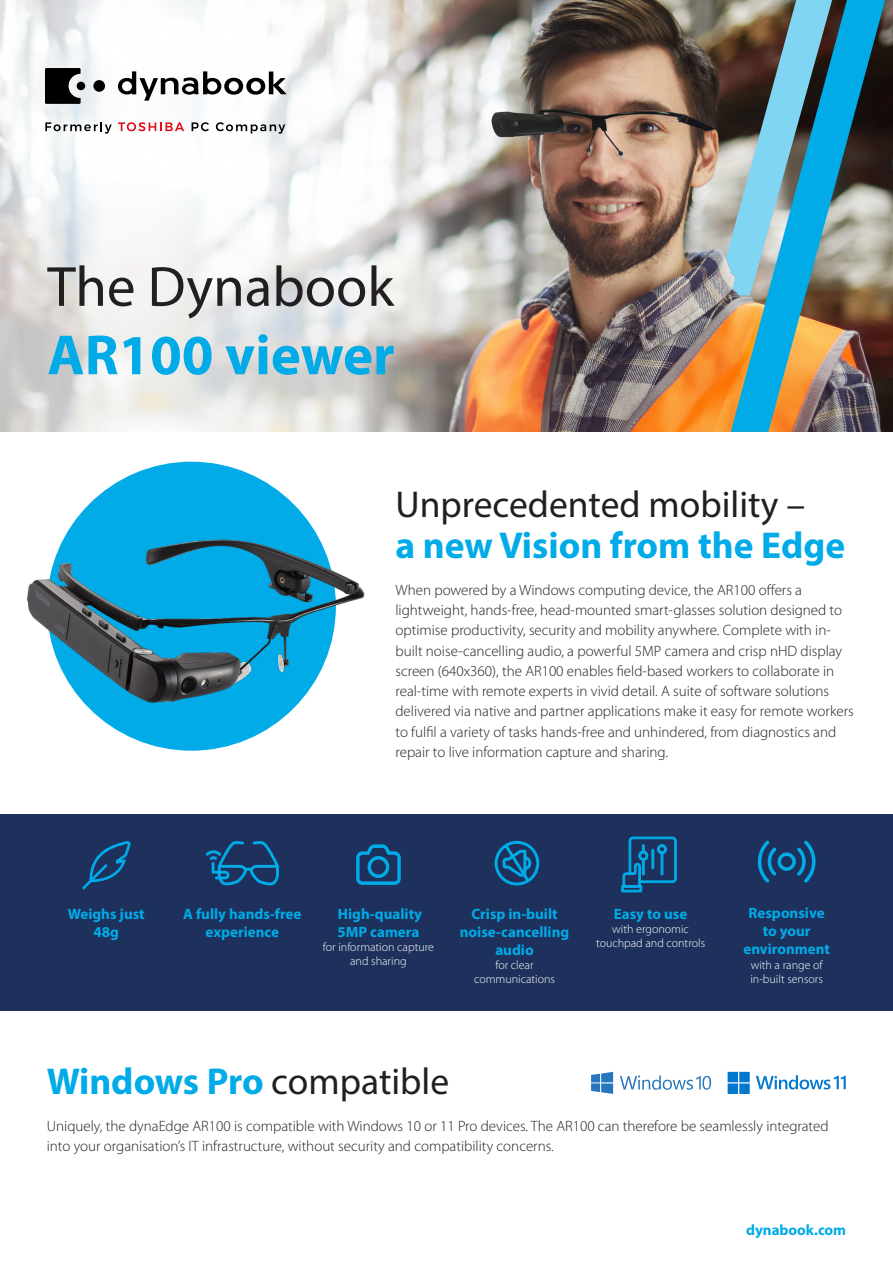
<style>
.page{position:relative;width:893px;height:1263px;background:#fff}
.page>*{position:absolute;margin:0;border:0;box-sizing:border-box;transform-origin:0 0}
.Page_header{font:57px/68.4px "Myriad Pro";color:#231f20}
.Page_subheader{font:37.5px/40.5px "Myriad Pro";color:#231f20}
.Page_subheader-2{font:700 37.5px "Myriad Pro";letter-spacing:-.01em;color:#00abe7}
.Body{font:300 15px/20.2px "Myriad Pro";color:#231f20}
.Body_header{font:700 15px/18px "Myriad Pro";color:#00abe7;text-align:center}
.Body_small{font:700 15px/18px "Myriad Pro";color:#00abe7;text-align:center}
.Body_header-2{font:300 12px/14.4px "Myriad Pro";color:#fff;text-align:center}
.s1{font-weight:700;color:#00abe7}
.s2{font-weight:400;color:#231f20}
</style>
<div class="page">
<img style="left:0;top:0;width:893px;height:432px">
<div style="left:47px;top:462px;width:289px;height:289px;background:#00abe7;border-radius:50%"></div>
<img style="left:731px;top:0;width:154px;height:432px">
<img style="left:26px;top:491px;width:339px;height:244px">
<svg style="left:192px;top:122px;width:17px;height:9px"></svg>
<svg style="left:216px;top:122px;width:69px;height:12px"></svg>
<svg style="left:45px;top:68px;width:36px;height:36px"></svg>
<div style="left:77px;top:82px;width:8px;height:8px;background:#000;border-radius:50%"></div>
<div style="left:93px;top:80px;width:12px;height:12px;background:#000;border-radius:50%"></div>
<svg style="left:118px;top:71px;width:169px;height:30px"></svg>
<svg style="left:118px;top:122px;width:66px;height:9px"></svg>
<svg style="left:45px;top:122px;width:67px;height:12px"></svg>
<svg style="left:714px;top:0;width:129px;height:296px"></svg>
<div style="left:0;top:814px;width:893px;height:197px;background:#1d315c"></div>
<svg style="left:757px;top:840px;width:59px;height:43px"></svg>
<svg style="left:495px;top:841px;width:44px;height:44px"></svg>
<svg style="left:356px;top:844px;width:45px;height:41px"></svg>
<svg style="left:621px;top:836px;width:56px;height:57px"></svg>
<div style="left:642px;top:858px;width:3px;height:17px;border:1px solid #00abe7"></div>
<div style="left:651px;top:849px;width:3px;height:20px;border:1px solid #00abe7"></div>
<svg style="left:82px;top:841px;width:49px;height:49px"></svg>
<svg style="left:206px;top:841px;width:73px;height:44px"></svg>
<svg style="left:620px;top:1075px;width:91px;height:15px"></svg>
<svg style="left:591px;top:1072px;width:22px;height:22px"></svg>
<svg style="left:728px;top:1072px;width:22px;height:22px"></svg>
<svg style="left:756px;top:1075px;width:90px;height:14px"></svg>
<p class="Page_header" style="left:47px;top:252px;width:349px">The Dynabook<br><span class="s1">AR100 viewer</span></p>
<p class="Page_subheader" style="left:395px;top:484px;width:451px">Unprecedented mobility –<br><span class="s1">a new Vision from the Edge</span></p>
<p class="Body" style="left:395px;top:580px;width:460px">When powered by a Windows computing device, the AR100 offers a lightweight, hands-free, head-mounted smart-glasses solution designed to optimise productivity, security and mobility anywhere. Complete with in&shy;built noise-cancelling audio, a powerful 5MP camera and crisp nHD display screen (640x360), the AR100 enables field-based workers to collaborate in real-time with remote experts in vivid detail. A suite of software solutions delivered via native and partner applications make it easy for remote workers to fulfil a variety of tasks hands-free and unhindered, from diagnostics and repair to live information capture and sharing.</p>
<p class="Body_small" style="left:68px;top:904px;width:78px">Weighs just<br>48g</p>
<p class="Body_header" style="left:183px;top:904px;width:120px">A fully hands-free experience</p>
<p class="Body_header" style="left:338px;top:904px;width:86px;text-align:left">High-quality<br>5MP camera</p>
<p class="Body_header-2" style="left:323px;top:940px;width:113px">for information capture and sharing</p>
<p class="Body_header" style="left:460px;top:904px;width:111px">Crisp in-built noise-cancelling audio</p>
<p class="Body_header-2" style="left:474px;top:958px;width:83px">for clear communications</p>
<p class="Body_header" style="left:614px;top:904px;width:75px">Easy to use</p>
<p class="Body_header-2" style="left:596px;top:922px;width:111px">with ergonomic touchpad and controls</p>
<p class="Body_header" style="left:743px;top:903px;width:88px">Responsive to your environment</p>
<p class="Body_header-2" style="left:750px;top:957px;width:74px;text-align:left">with a range of in-built sensors</p>
<p class="Page_subheader-2" style="left:47px;top:1057px;width:404px">Windows Pro <span class="s2">compatible</span></p>
<p class="Body" style="left:47px;top:1116px;width:783px">Uniquely, the dynaEdge AR100 is compatible with Windows 10 or 11 Pro devices. The AR100 can therefore be seamlessly integrated into your organisation’s IT infrastructure, without security and compatibility concerns.</p>
<p class="Body_header" style="left:746px;top:1220px;width:102px">dynabook.com</p>
</div>
